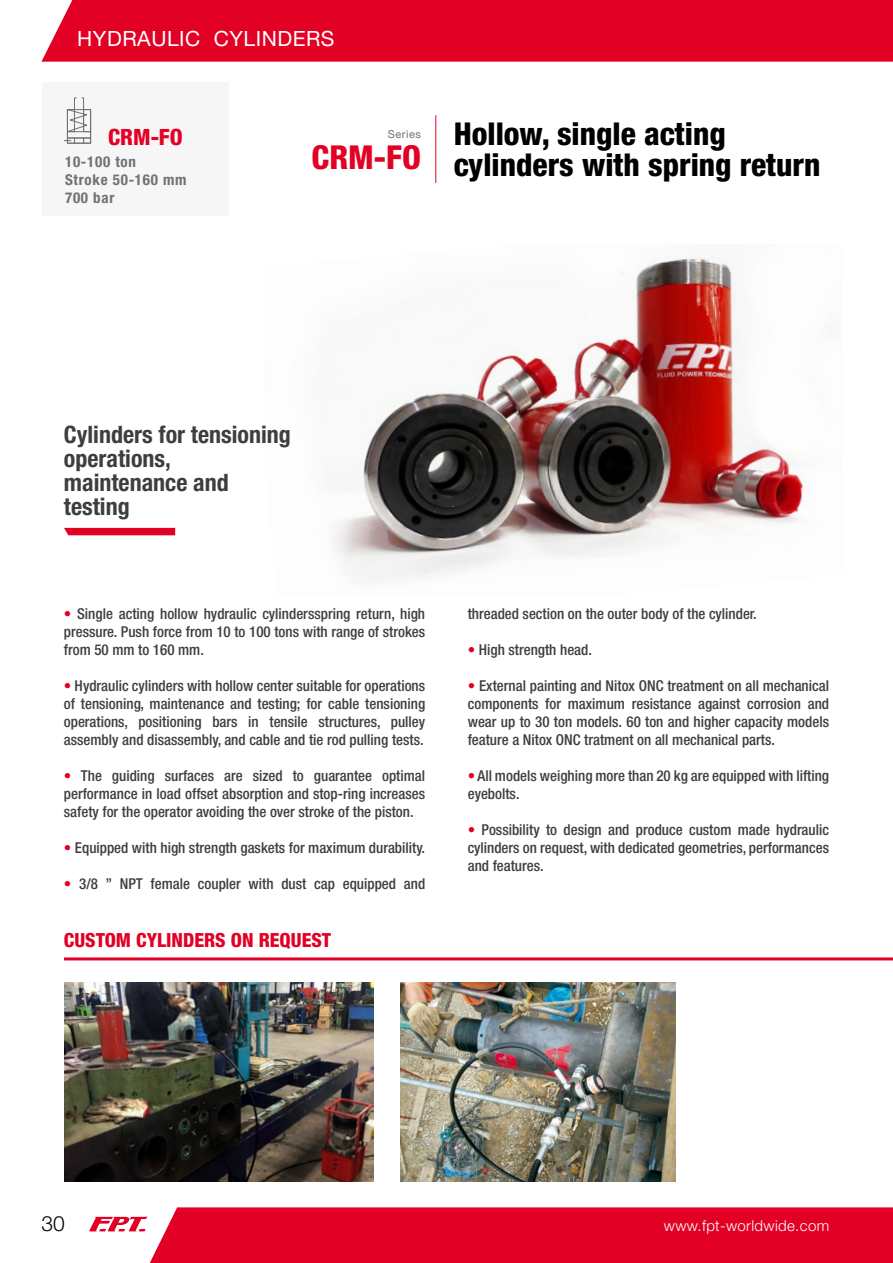
<style>
.page{position:relative;width:893px;height:1263px;background:#fff}
.page>*{position:absolute;margin:0;border:0;box-sizing:border-box;transform-origin:0 0}
.t1{font:800 condensed 33px "Helvetica Neue LT Std";color:#e20025}
.t2{font:800 condensed 31.5px/31.5px "Helvetica Neue LT Std";color:#000}
.t3{font:700 condensed 24px/24px "Helvetica Neue LT Std";color:#3e3d40}
.t4{font:800 condensed 22.5px "Helvetica Neue LT Std";color:#e20025}
.t5{font:21px "Helvetica Neue LT Std";letter-spacing:.025em;color:#fff}
.t6{font:300 21px "Helvetica Neue LT Std";color:#000}
.t7{font:800 condensed 19.5px "Helvetica Neue LT Std";color:#e20025}
.t8{font:500 condensed 15px/18px "Helvetica Neue LT Std";color:#3e3d40;text-align:justify}
.t9{font:700 condensed 15px/18px "Helvetica Neue LT Std";letter-spacing:.05em;color:#707172}
.t10{font:300 15px "Helvetica Neue LT Std";letter-spacing:.025em;color:#fff}
.t11{font:10.95px "Helvetica Neue LT Std";letter-spacing:.05em;color:#707172}
.s1{color:#e20025}
</style>
<div class="page">
<img style="left:401px;top:982px;width:275px;height:199px">
<hr style="left:435px;top:115px;width:1px;height:68px;background:#e20025">
<div style="left:42px;top:83px;width:187px;height:133px;background:#f6f6f6"></div>
<div style="left:83px;top:109px;width:8px;height:23px;border:1px solid #707172"></div>
<div style="left:83px;top:137px;width:8px;height:7px;border:1px solid #707172"></div>
<div style="left:67px;top:137px;width:8px;height:7px;border:1px solid #707172"></div>
<div style="left:74px;top:137px;width:10px;height:7px;border:1px solid #707172"></div>
<div style="left:67px;top:131px;width:24px;height:7px;border:1px solid #707172"></div>
<svg style="left:66px;top:97px;width:24px;height:36px"></svg>
<img style="left:333px;top:256px;width:471px;height:326px">
<svg style="left:64px;top:528px;width:111px;height:7px"></svg>
<hr style="left:64px;top:957px;width:829px;height:3px;background:#e20025">
<img style="left:64px;top:982px;width:309px;height:200px">
<div style="left:41px;top:0;width:852px;height:62px;background:#e20025"></div>
<svg style="left:89px;top:1207px;width:804px;height:56px;background:#e41638"></svg>
<h3 class="t5" style="left:77px;top:26px;width:259px">HYDRAULIC CYLINDERS</h3>
<h3 class="t4" style="left:108px;top:124px;width:76px">CRM-FO</h3>
<p class="t9" style="left:65px;top:152px;width:123px">10-100 ton<br>Stroke 50-160 mm<br>700 bar</p>
<p class="t11" style="left:388px;top:128px;width:35px">Series</p>
<h1 class="t1" style="left:312px;top:137px;width:111px">CRM-FO</h1>
<h2 class="t2" style="left:454px;top:117px;width:368px">Hollow, single acting cylinders with spring return</h2>
<h3 class="t3" style="left:64px;top:422px;width:228px">Cylinders for tensioning operations, maintenance and testing</h3>
<p class="t8" style="left:64px;top:604px;width:363px"><span class="s1">•</span> Single acting hollow hydraulic cylindersspring return, high pressure. Push force from 10 to 100 tons with range of strokes from 50 mm to 160 mm.</p>
<p class="t8" style="left:64px;top:676px;width:363px"><span class="s1">•</span> Hydraulic cylinders with hollow center suitable for operations of tensioning, maintenance and testing; for cable tensioning operations, positioning bars in tensile structures, pulley assembly and disassembly, and cable and tie rod pulling tests.</p>
<p class="t8" style="left:64px;top:766px;width:363px"><span class="s1">•</span> The guiding surfaces are sized to guarantee optimal performance in load offset absorption and stop-ring increases safety for the operator avoiding the over stroke of the piston.</p>
<p class="t8" style="left:64px;top:838px;width:363px"><span class="s1">•</span> Equipped with high strength gaskets for maximum durability.</p>
<p class="t8" style="left:64px;top:874px;width:363px"><span class="s1">•</span> 3/8 ’’ NPT female coupler with dust cap equipped and</p>
<h3 class="t7" style="left:64px;top:928px;width:269px">CUSTOM CYLINDERS ON REQUEST</h3>
<p class="t8" style="left:468px;top:604px;width:291px">threaded section on the outer body of the cylinder.</p>
<p class="t8" style="left:468px;top:640px;width:126px"><span class="s1">•</span> High strength head.</p>
<p class="t8" style="left:468px;top:676px;width:363px"><span class="s1">•</span> External painting and Nitox ONC treatment on all mechanical components for maximum resistance against corrosion and wear up to 30 ton models. 60 ton and higher capacity models feature a Nitox ONC tratment on all mechanical parts.</p>
<p class="t8" style="left:468px;top:766px;width:363px"><span class="s1">•</span> All models weighing more than 20 kg are equipped with lifting eyebolts.</p>
<p class="t8" style="left:468px;top:820px;width:363px"><span class="s1">•</span> Possibility to design and produce custom made hydraulic cylinders on request, with dedicated geometries, performances and features.</p>
<h3 class="t6" style="left:41px;top:1210px;width:25px">30</h3>
<p class="t10" style="left:664px;top:1217px;width:167px">www.fpt-worldwide.com</p>
</div>
